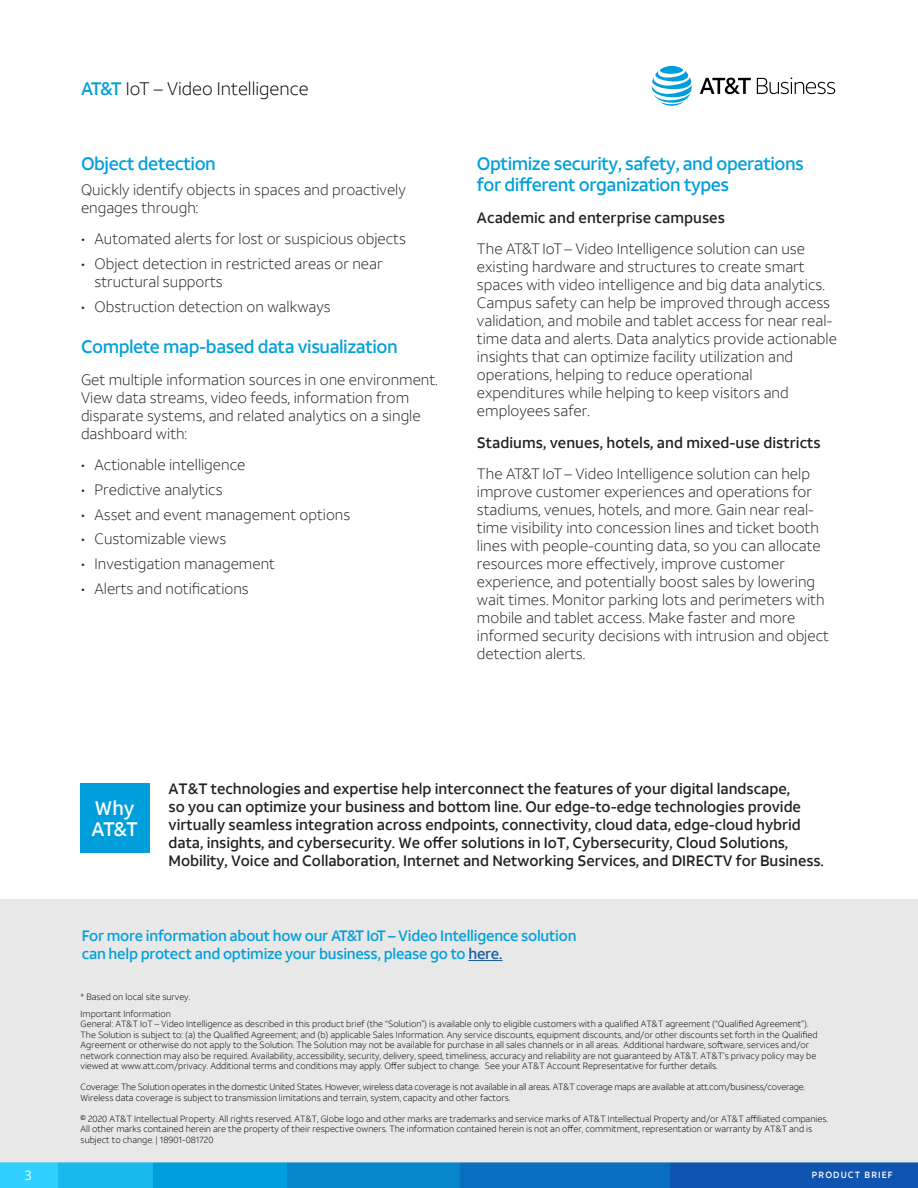
<style>
.page{position:relative;width:918px;height:1188px;background:#fff}
.page>*{position:absolute;margin:0;border:0;box-sizing:border-box;transform-origin:0 0}
.AT_T_type{font:500 19.5px/21px "ATT Aleck Sans";color:#fff}
.Bullets{font:500 18px/21px "ATT Aleck Sans";letter-spacing:-.025em;color:#009fdb}
.AT_T_type-2{font:300 18px "ATT Aleck Sans";color:#000}
.Bullets-2{font:300 15px/18px "ATT Aleck Sans";color:#231f20}
.AT_T_type-3{font:500 15px/18px "ATT Aleck Sans";letter-spacing:-.005em;color:#231f20}
.More_Info{font:500 15px/18px "ATT Aleck Sans";letter-spacing:-.015em;color:#009fdb}
.Bullets-3{font:500 15px "ATT Aleck Sans";color:#231f20}
.t1{font:13.5px "ATT Aleck Sans";color:#fff}
.Legal{font:300 9px/10.5px "ATT Aleck Sans";color:#000}
.Legal-2{font:300 9px/10.5px "ATT Aleck Sans";letter-spacing:-.02em;color:#000}
.t2{font:500 9px "ATT Aleck Sans";letter-spacing:.12em;color:#fff}
.s1{font-weight:500;color:#009fdb}
.s2{color:#175d9e}
</style>
<div class="page">
<div style="left:669px;top:1163px;width:249px;height:25px;background:#0f54af"></div>
<div style="left:459px;top:1163px;width:211px;height:25px;background:#0a6ebe"></div>
<div style="left:287px;top:1163px;width:172px;height:25px;background:#0586cb"></div>
<div style="left:153px;top:1163px;width:134px;height:25px;background:#009fdb"></div>
<div style="left:57px;top:1163px;width:96px;height:25px;background:#18b9ed"></div>
<div style="left:0;top:1162px;width:57px;height:26px;background:#30d1ff"></div>
<svg style="left:652px;top:66px;width:40px;height:40px"></svg>
<svg style="left:700px;top:78px;width:51px;height:16px"></svg>
<svg style="left:757px;top:77px;width:78px;height:17px"></svg>
<div style="left:0;top:899px;width:918px;height:263px;background:#e8e8e8"></div>
<hr style="left:468px;top:960px;width:34px;height:1px;background:#175d9e">
<div style="left:80px;top:783px;width:69px;height:69px;background:#009fdb"></div>
<p class="AT_T_type-2" style="left:81px;top:77px;width:229px"><span class="s1">AT&amp;T</span> IoT – Video Intelligence</p>
<p class="Bullets" style="left:81px;top:153px;width:136px">Object detection</p>
<p class="Bullets-2" style="left:81px;top:180px;width:326px">Quickly identify objects in spaces and proactively engages through:</p>
<p class="Bullets-2" style="left:81px;top:230px;width:326px">• Automated alerts for lost or suspicious objects</p>
<p class="Bullets-2" style="left:94px;top:255px;width:290px;text-indent:-14px">• Object detection in restricted areas or near structural supports</p>
<p class="Bullets-2" style="left:81px;top:297px;width:251px">• Obstruction detection on walkways</p>
<p class="Bullets" style="left:81px;top:336px;width:318px">Complete map-based data visualization</p>
<p class="Bullets-2" style="left:81px;top:370px;width:358px">Get multiple information sources in one environment.<br>View data streams, video feeds, information from disparate systems, and related analytics on a single dashboard with:</p>
<p class="Bullets-2" style="left:81px;top:456px;width:166px">• Actionable intelligence</p>
<p class="Bullets-2" style="left:81px;top:480px;width:143px">• Predictive analytics</p>
<p class="Bullets-2" style="left:81px;top:505px;width:271px">• Asset and event management options</p>
<p class="Bullets-2" style="left:81px;top:530px;width:147px">• Customizable views</p>
<p class="Bullets-2" style="left:81px;top:555px;width:196px">• Investigation management</p>
<p class="Bullets-2" style="left:81px;top:579px;width:169px">• Alerts and notifications</p>
<p class="Bullets" style="left:477px;top:153px;width:328px">Optimize security, safety, and operations for different organization types</p>
<p class="Bullets-3" style="left:477px;top:208px;width:249px">Academic and enterprise campuses</p>
<p class="Bullets-2" style="left:477px;top:240px;width:361px">The AT&amp;T IoT – Video Intelligence solution can use existing hardware and structures to create smart spaces with video intelligence and big data analytics.<br>Campus safety can help be improved through access validation, and mobile and tablet access for near real&shy;time data and alerts. Data analytics provide actionable insights that can optimize facility utilization and operations, helping to reduce operational expenditures while helping to keep visitors and employees safer.</p>
<p class="Bullets-3" style="left:477px;top:433px;width:345px">Stadiums, venues, hotels, and mixed-use districts</p>
<p class="Bullets-2" style="left:477px;top:465px;width:354px">The AT&amp;T IoT – Video Intelligence solution can help improve customer experiences and operations for stadiums, venues, hotels, and more. Gain near real&shy;time visibility into concession lines and ticket booth lines with people-counting data, so you can allocate resources more effectively, improve customer experience, and potentially boost sales by lowering wait times. Monitor parking lots and perimeters with mobile and tablet access. Make faster and more informed security decisions with intrusion and object detection alerts.</p>
<p class="AT_T_type" style="left:92px;top:797px;width:48px">Why<br>AT&amp;T</p>
<p class="AT_T_type-3" style="left:169px;top:780px;width:657px">AT&amp;T technologies and expertise help interconnect the features of your digital landscape,<br>so you can optimize your business and bottom line. Our edge-to-edge technologies provide virtually seamless integration across endpoints, connectivity, cloud data, edge-cloud hybrid data, insights, and cybersecurity. We offer solutions in IoT, Cybersecurity, Cloud Solutions, Mobility, Voice and Collaboration, Internet and Networking Services, and DIRECTV for Business.</p>
<p class="More_Info" style="left:82px;top:927px;width:496px">For more information about how our AT&amp;T IoT – Video Intelligence solution can help protect and optimize your business, please go to <span class="s2">here.</span></p>
<p class="Legal" style="left:81px;top:991px;width:111px">* Based on local site survey.</p>
<p class="Legal" style="left:81px;top:1009px;width:92px">Important Information</p>
<p class="Legal" style="left:81px;top:1019px;width:738px">General: AT&amp;T IoT – Video Intelligence as described in this product brief (the “Solution”) is available only to eligible customers with a qualified AT&amp;T agreement (“Qualified Agreement”).<br>The Solution is subject to: (a) the Qualified Agreement; and (b) applicable Sales Information. Any service discounts, equipment discounts, and/or other discounts set forth in the Qualified Agreement or otherwise do not apply to the Solution. The Solution may not be available for purchase in all sales channels or in all areas. Additional hardware, software, services and/or network connection may also be required. Availability, accessibility, security, delivery, speed, timeliness, accuracy and reliability are not guaranteed by AT&amp;T. AT&amp;T’s privacy policy may be viewed at www.att.com/privacy. Additional terms and conditions may apply. Offer subject to change. See your AT&amp;T Account Representative for further details.</p>
<p class="Legal-2" style="left:81px;top:1082px;width:726px">Coverage: The Solution operates in the domestic United States. However, wireless data coverage is not available in all areas. AT&amp;T coverage maps are available at att.com/business/coverage.<br>Wireless data coverage is subject to transmission limitations and terrain, system, capacity and other factors.</p>
<p class="Legal" style="left:81px;top:1114px;width:749px">© 2020 AT&amp;T Intellectual Property. All rights reserved. AT&amp;T, Globe logo and other marks are trademarks and service marks of AT&amp;T Intellectual Property and/or AT&amp;T affiliated companies.<br>All other marks contained herein are the property of their respective owners. The information contained herein is not an offer, commitment, representation or warranty by AT&amp;T and is subject to change. | 18901-081720</p>
<p class="t1" style="left:25px;top:1167px;width:8px">3</p>
<p class="t2" style="left:812px;top:1169px;width:82px">PRODUCT BRIEF</p>
</div>
